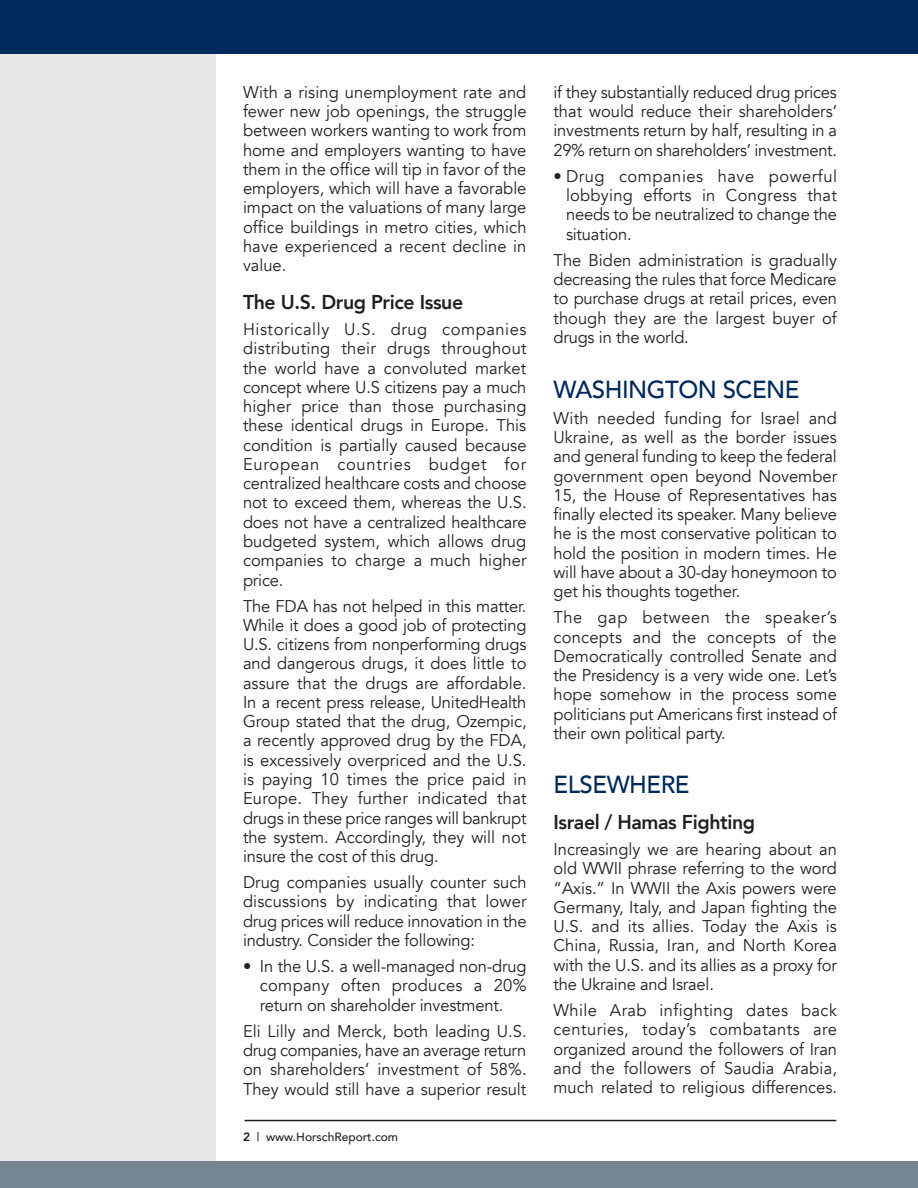
<style>
.page{position:relative;width:918px;height:1188px;background:#fff}
.page>*{position:absolute;margin:0;border:0;box-sizing:border-box;transform-origin:0 0}
.Headline_feature{font:500 24.6px "Avenir";letter-spacing:-.02em;color:#00295c}
.Headline_feature-2{font:800 20.1px "Avenir";letter-spacing:-.02em;color:#231f20}
.Headline_feature-3{font:16.95px/19.2px "Avenir";letter-spacing:-.01em;color:#231f20;text-align:justify}
.t1{font:500 12px "Avenir";color:#231f20}
.s1{font-weight:800}
</style>
<div class="page">
<div style="left:0;top:20px;width:216px;height:1168px;background:#e6e7e9"></div>
<div style="left:0;top:0;width:918px;height:54px;background:#00295c"></div>
<div style="left:0;top:1161px;width:918px;height:27px;background:#768592"></div>
<hr style="left:244px;top:1120px;width:592px;height:1px;background:#231f20">
<p class="Headline_feature-3" style="left:243px;top:83px;width:285px">With a rising unemployment rate and fewer new job openings, the struggle between workers wanting to work from home and employers wanting to have them in the office will tip in favor of the employers, which will have a favorable impact on the valuations of many large office buildings in metro cities, which have experienced a recent decline in value.</p>
<p class="Headline_feature-2" style="left:243px;top:286px;width:222px">The U.S. Drug Price Issue</p>
<p class="Headline_feature-3" style="left:243px;top:320px;width:285px">Historically U.S. drug companies distributing their drugs throughout the world have a convoluted market concept where U.S citizens pay a much higher price than those purchasing these identical drugs in Europe. This condition is partially caused because European countries budget for centralized healthcare costs and choose not to exceed them, whereas the U.S. does not have a centralized healthcare budgeted system, which allows drug companies to charge a much higher price.</p>
<p class="Headline_feature-3" style="left:243px;top:597px;width:285px">The FDA has not helped in this matter.<br>While it does a good job of protecting U.S. citizens from nonperforming drugs and dangerous drugs, it does little to assure that the drugs are affordable.<br>In a recent press release, UnitedHealth Group stated that the drug, Ozempic, a recently approved drug by the FDA, is excessively overpriced and the U.S. is paying 10 times the price paid in Europe. They further indicated that drugs in these price ranges will bankrupt the system. Accordingly, they will not insure the cost of this drug.</p>
<p class="Headline_feature-3" style="left:243px;top:873px;width:285px">Drug companies usually counter such discussions by indicating that lower drug prices will reduce innovation in the industry. Consider the following:</p>
<p class="Headline_feature-3" style="left:260px;top:957px;width:268px;text-indent:-17px">• In the U.S. a well-managed non-drug company often produces a 20% return on shareholder investment.</p>
<p class="Headline_feature-3" style="left:243px;top:1022px;width:285px">Eli Lilly and Merck, both leading U.S. drug companies, have an average return on shareholders’ investment of 58%.<br>They would still have a superior result</p>
<p class="t1" style="left:243px;top:1126px;width:157px"><span class="s1">2</span> | www.HorschReport.com</p>
<p class="Headline_feature-3" style="left:554px;top:83px;width:285px">if they substantially reduced drug prices that would reduce their shareholders’ investments return by half, resulting in a 29% return on shareholders’ investment.</p>
<p class="Headline_feature-3" style="left:566px;top:167px;width:273px;text-indent:-13px">• Drug companies have powerful lobbying efforts in Congress that needs to be neutralized to change the situation.</p>
<p class="Headline_feature-3" style="left:554px;top:251px;width:285px">The Biden administration is gradually decreasing the rules that force Medicare to purchase drugs at retail prices, even though they are the largest buyer of drugs in the world.</p>
<p class="Headline_feature" style="left:554px;top:368px;width:247px">WASHINGTON SCENE</p>
<p class="Headline_feature-3" style="left:554px;top:409px;width:285px">With needed funding for Israel and Ukraine, as well as the border issues and general funding to keep the federal government open beyond November 15, the House of Representatives has finally elected its speaker. Many believe he is the most conservative politican to hold the position in modern times. He will have about a 30-day honeymoon to get his thoughts together.</p>
<p class="Headline_feature-3" style="left:554px;top:608px;width:285px">The gap between the speaker’s concepts and the concepts of the Democratically controlled Senate and the Presidency is a very wide one. Let’s hope somehow in the process some politicians put Americans first instead of their own political party.</p>
<p class="Headline_feature" style="left:554px;top:764px;width:138px">ELSEWHERE</p>
<p class="Headline_feature-2" style="left:554px;top:806px;width:203px">Israel / Hamas Fighting</p>
<p class="Headline_feature-3" style="left:554px;top:840px;width:285px">Increasingly we are hearing about an old WWII phrase referring to the word “Axis.” In WWII the Axis powers were Germany, Italy, and Japan fighting the U.S. and its allies. Today the Axis is China, Russia, Iran, and North Korea with the U.S. and its allies as a proxy for the Ukraine and Israel.</p>
<p class="Headline_feature-3" style="left:554px;top:1001px;width:285px">While Arab infighting dates back centuries, today’s combatants are organized around the followers of Iran and the followers of Saudia Arabia, much related to religious differences.</p>
</div>
